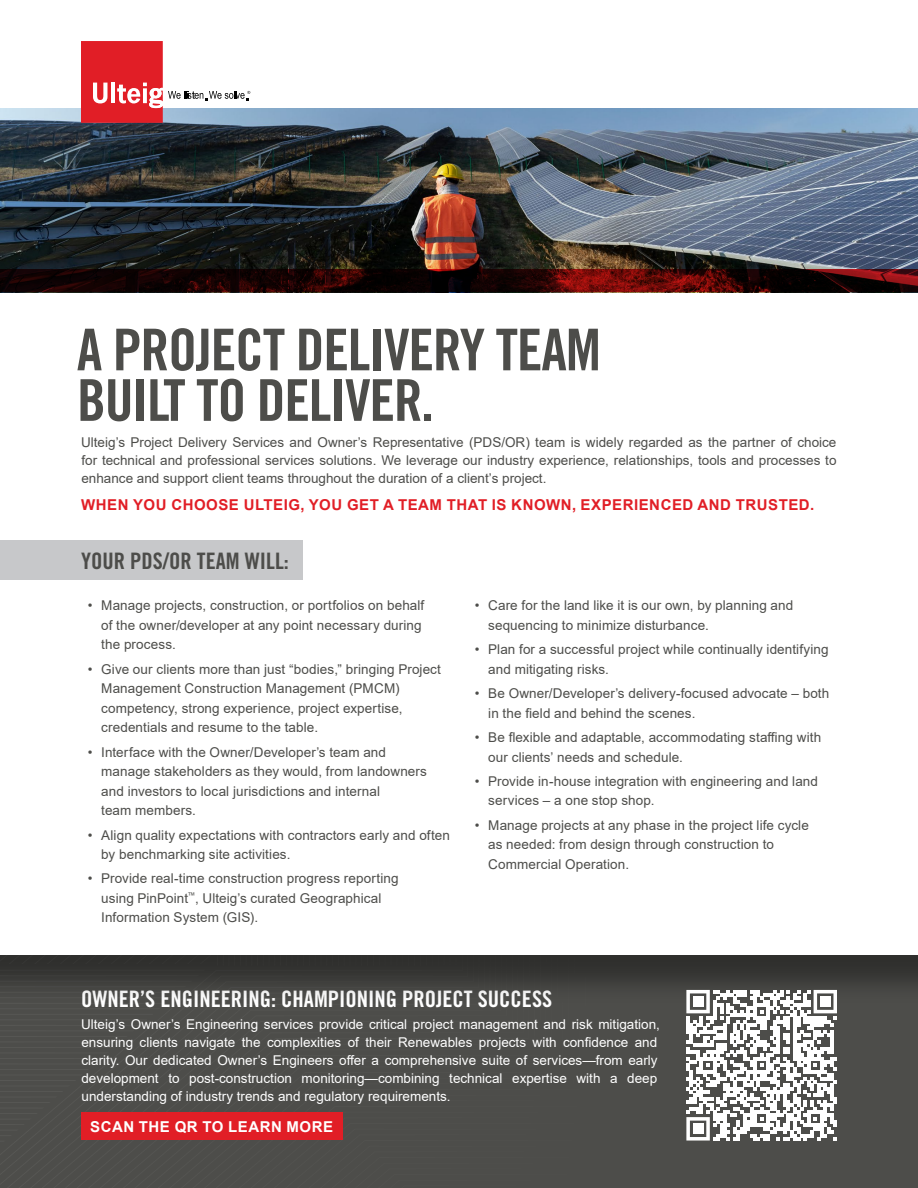
<style>
.page{position:relative;width:918px;height:1188px;background:#fff}
.page>*{position:absolute;margin:0;border:0;box-sizing:border-box;transform-origin:0 0}
.t1{font:57.6px/50.6px "Trade Gothic LT Pro Bd Cn 20";letter-spacing:-.02em;color:#4d4d4a}
.t2{font:22.65px "Trade Gothic LT Pro Bd Cn 20";color:#fff}
.t3{font:22.65px "Trade Gothic LT Pro Bd Cn 20";color:#4d4d4a}
.t4{font:700 15px "Arial";letter-spacing:.035em;color:#e11e26}
.t5{font:700 15px "Arial";letter-spacing:.035em;color:#fff}
.t6{font:13.5px/19.5px "Arial";letter-spacing:.005em;color:#4d4d4a}
.t7{font:13.5px/18px "Arial";color:#fff}
</style>
<div class="page">
<img style="left:0;top:108px;width:918px;height:161px">
<div style="left:700px;top:1004px;width:218px;height:184px;background:#4d4d4a"></div>
<div style="left:0;top:1004px;width:462px;height:184px;background:#4d4d4a"></div>
<hr style="left:0;top:1008px;width:216px;height:1px;background:#fff">
<hr style="left:0;top:1014px;width:216px;height:1px;background:#fff">
<hr style="left:0;top:1019px;width:216px;height:1px;background:#fff">
<hr style="left:0;top:1025px;width:216px;height:1px;background:#fff">
<hr style="left:0;top:1031px;width:216px;height:1px;background:#fff">
<hr style="left:0;top:1036px;width:216px;height:1px;background:#fff">
<hr style="left:0;top:1042px;width:216px;height:1px;background:#fff">
<hr style="left:0;top:1047px;width:216px;height:1px;background:#fff">
<hr style="left:0;top:1053px;width:216px;height:1px;background:#fff">
<hr style="left:0;top:1058px;width:216px;height:1px;background:#fff">
<hr style="left:0;top:1064px;width:216px;height:1px;background:#fff">
<hr style="left:0;top:1069px;width:216px;height:1px;background:#fff">
<hr style="left:0;top:1075px;width:216px;height:1px;background:#fff">
<hr style="left:0;top:1080px;width:216px;height:1px;background:#fff">
<hr style="left:0;top:1086px;width:216px;height:1px;background:#fff">
<hr style="left:0;top:1091px;width:216px;height:1px;background:#fff">
<hr style="left:0;top:1097px;width:216px;height:1px;background:#fff">
<hr style="left:0;top:1102px;width:216px;height:1px;background:#fff">
<hr style="left:0;top:1108px;width:216px;height:1px;background:#fff">
<hr style="left:0;top:1113px;width:216px;height:1px;background:#fff">
<hr style="left:0;top:1119px;width:216px;height:1px;background:#fff">
<hr style="left:0;top:1124px;width:216px;height:1px;background:#fff">
<hr style="left:0;top:1130px;width:216px;height:1px;background:#fff">
<hr style="left:0;top:1135px;width:216px;height:1px;background:#fff">
<hr style="left:0;top:1141px;width:216px;height:1px;background:#fff">
<hr style="left:0;top:1146px;width:216px;height:1px;background:#fff">
<hr style="left:0;top:1152px;width:216px;height:1px;background:#fff">
<hr style="left:0;top:1157px;width:216px;height:1px;background:#fff">
<hr style="left:0;top:1163px;width:216px;height:1px;background:#fff">
<hr style="left:0;top:1168px;width:216px;height:1px;background:#fff">
<hr style="left:0;top:1174px;width:216px;height:1px;background:#fff">
<div style="left:462px;top:1004px;width:238px;height:184px;background:#4d4d4a"></div>
<svg style="left:81px;top:41px;width:169px;height:82px"></svg>
<svg style="left:0;top:269px;width:918px;height:23px;background:#2a0404"></svg>
<div style="left:0;top:540px;width:302px;height:39px;background:#c7c8ca"></div>
<div style="left:0;top:745px;width:918px;height:259px;background:#000;opacity:.39"></div>
<div style="left:0;top:741px;width:918px;height:213px;background:#fff"></div>
<div style="left:81px;top:1112px;width:261px;height:28px;background:#e11e26"></div>
<svg style="left:686px;top:990px;width:151px;height:151px"></svg>
<div style="left:693px;top:997px;width:10px;height:10px;background:#fff"></div>
<div style="left:820px;top:997px;width:10px;height:10px;background:#fff"></div>
<div style="left:693px;top:1124px;width:10px;height:10px;background:#fff"></div>
<h1 class="t1" style="left:77px;top:324px;width:526px">A PROJECT DELIVERY TEAM<br>BUILT TO DELIVER.</h1>
<p class="t6" style="left:81px;top:433px;width:757px;line-height:18px;text-align:justify">Ulteig’s Project Delivery Services and Owner’s Representative (PDS/OR) team is widely regarded as the partner of choice for technical and professional services solutions. We leverage our industry experience, relationships, tools and processes to enhance and support client teams throughout the duration of a client’s project.</p>
<p class="t4" style="left:81px;top:494px;width:734px">WHEN YOU CHOOSE ULTEIG, YOU GET A TEAM THAT IS KNOWN, EXPERIENCED AND TRUSTED.</p>
<h2 class="t3" style="left:81px;top:547px;width:209px">YOUR PDS/OR TEAM WILL:</h2>
<p class="t6" style="left:101px;top:596px;width:325px;text-indent:-14px">• Manage projects, construction, or portfolios on behalf of the owner/developer at any point necessary during the process.</p>
<p class="t6" style="left:101px;top:659px;width:341px;text-indent:-14px">• Give our clients more than just “bodies,” bringing Project Management Construction Management (PMCM) competency, strong experience, project expertise, credentials and resume to the table.</p>
<p class="t6" style="left:101px;top:742px;width:327px;text-indent:-14px">• Interface with the Owner/Developer’s team and manage stakeholders as they would, from landowners and investors to local jurisdictions and internal<br>team members.</p>
<p class="t6" style="left:101px;top:825px;width:350px;text-indent:-14px">• Align quality expectations with contractors early and often by benchmarking site activities.</p>
<p class="t6" style="left:101px;top:869px;width:299px;text-indent:-14px">• Provide real-time construction progress reporting using PinPoint<sup>™</sup>, Ulteig’s curated Geographical<br>Information System (GIS).</p>
<p class="t6" style="left:488px;top:596px;width:307px;text-indent:-14px">• Care for the land like it is our own, by planning and sequencing to minimize disturbance.</p>
<p class="t6" style="left:488px;top:640px;width:342px;text-indent:-14px">• Plan for a successful project while continually identifying and mitigating risks.</p>
<p class="t6" style="left:488px;top:684px;width:343px;text-indent:-14px">• Be Owner/Developer’s delivery-focused advocate – both in the field and behind the scenes.</p>
<p class="t6" style="left:488px;top:727px;width:334px;text-indent:-14px">• Be flexible and adaptable, accommodating staffing with our clients’ needs and schedule.</p>
<p class="t6" style="left:488px;top:771px;width:331px;text-indent:-14px">• Provide in-house integration with engineering and land services – a one stop shop.</p>
<p class="t6" style="left:488px;top:815px;width:322px;text-indent:-14px">• Manage projects at any phase in the project life cycle as needed: from design through construction to<br>Commercial Operation.</p>
<h2 class="t2" style="left:81px;top:985px;width:473px">OWNER’S ENGINEERING: CHAMPIONING PROJECT SUCCESS</h2>
<p class="t7" style="left:81px;top:1015px;width:580px">Ulteig’s Owner’s Engineering services provide critical project management and risk mitigation, ensuring clients navigate the complexities of their Renewables projects with confidence and clarity. Our dedicated Owner’s Engineers offer a comprehensive suite of services—from early development to post-construction monitoring—combining technical expertise with a deep understanding of industry trends and regulatory requirements.</p>
<p class="t5" style="left:90px;top:1116px;width:245px">SCAN THE QR TO LEARN MORE</p>
</div>
